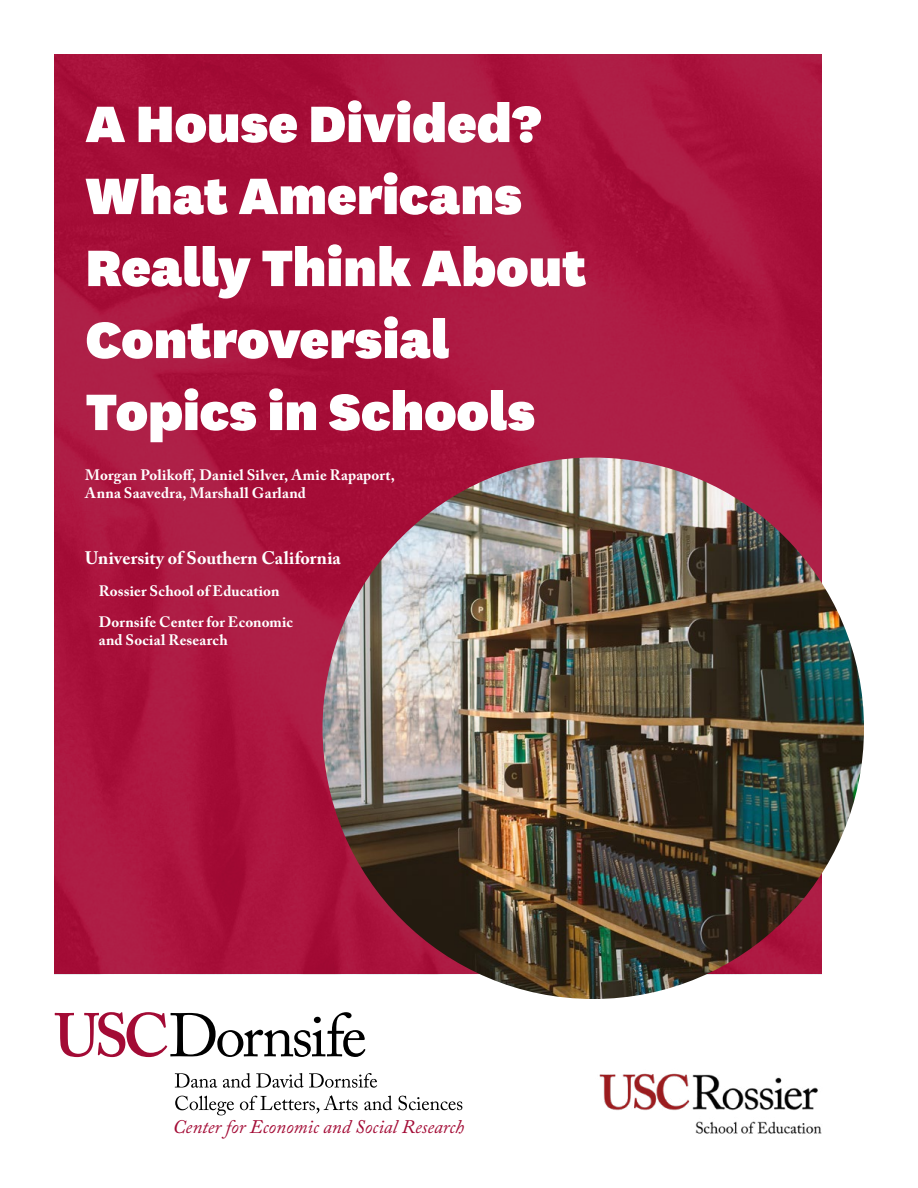
<style>
.page{position:relative;width:918px;height:1188px;background:#fff}
.page>*{position:absolute;margin:0;border:0;box-sizing:border-box;transform-origin:0 0}
.t1{font:900 60px/72px "National";letter-spacing:-.005em;color:#fff}
.t2{font:italic 19.05px "Adobe Caslon Pro";color:#a30b35}
.t3{font:700 18px "Adobe Caslon Pro";color:#fff}
.t4{font:700 15px/18px "Adobe Caslon Pro";letter-spacing:.01em;color:#fff}
</style>
<div class="page">
<img style="left:599px;top:1073px;width:223px;height:61px">
<div style="left:55px;top:55px;width:767px;height:919px;background:#ab143d"></div>
<img style="left:323px;top:458px;width:541px;height:541px;border-radius:271px">
<svg style="left:175px;top:1073px;width:42px;height:15px"></svg>
<svg style="left:223px;top:1073px;width:154px;height:15px"></svg>
<svg style="left:175px;top:1096px;width:59px;height:19px"></svg>
<svg style="left:240px;top:1095px;width:118px;height:19px"></svg>
<svg style="left:364px;top:1096px;width:28px;height:14px"></svg>
<svg style="left:398px;top:1096px;width:64px;height:14px"></svg>
<svg style="left:55px;top:1012px;width:310px;height:45px"></svg>
<h1 class="t1" style="left:85px;top:84px;width:503px">A House Divided?<br>What Americans<br>Really Think About<br>Controversial<br>Topics in Schools</h1>
<p class="t4" style="left:85px;top:465px;width:311px">Morgan Polikoff, Daniel Silver, Amie Rapaport,<br>Anna Saavedra, Marshall Garland</p>
<p class="t3" style="left:85px;top:547px;width:257px">University of Southern California</p>
<p class="t4" style="left:99px;top:575px;width:196px;line-height:31.5px">Rossier School of Education<br>Dornsife Center for Economic</p>
<p class="t4" style="left:99px;top:631px;width:130px">and Social Research</p>
<p class="t2" style="left:173px;top:1115px;width:293px">Center for Economic and Social Research</p>
</div>
